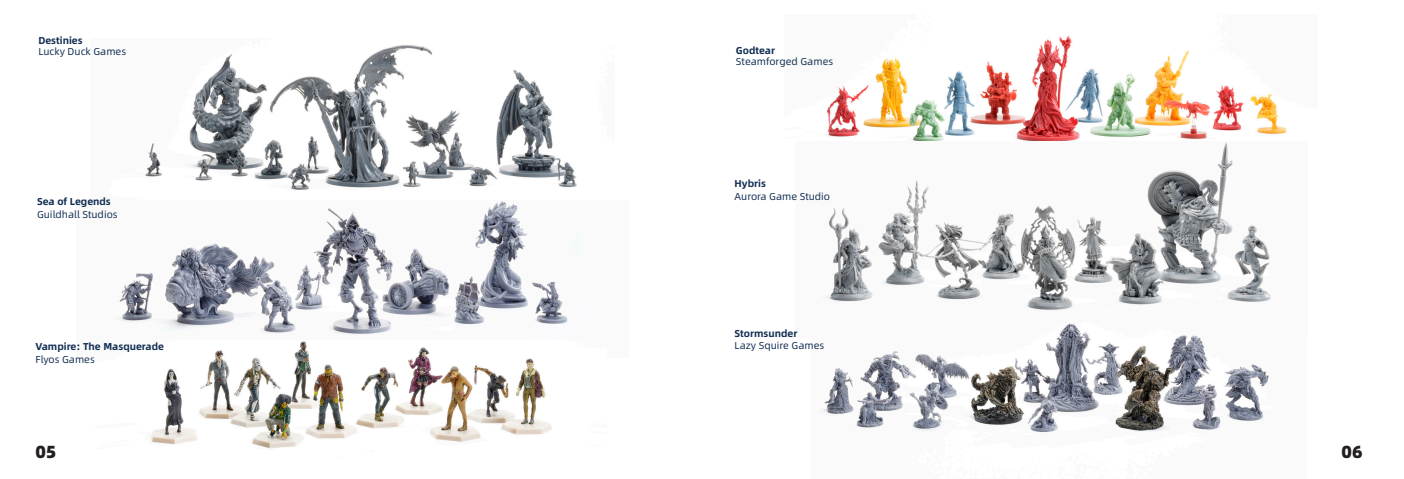
<style>
.page{position:relative;width:1404px;height:479px;background:#fff}
.page>*{position:absolute;margin:0;border:0;box-sizing:border-box;transform-origin:0 0}
.t1{font:17.5px "Alibaba Pu Hui Ti H";color:#231f20}
.t2{font:10px "Alibaba Pu Hui Ti R";color:#112e52}
.t3{font:10px "Alibaba Pu Hui Ti B";color:#112e52}
</style>
<div class="page">
<img style="left:826px;top:36px;width:461px;height:105px">
<img style="left:145px;top:45px;width:432px;height:145px">
<img style="left:77px;top:201px;width:504px;height:134px">
<img style="left:151px;top:341px;width:401px;height:108px">
<img style="left:826px;top:142px;width:445px;height:169px">
<img style="left:823px;top:323px;width:446px;height:110px">
<p class="t3" style="left:38px;top:33px;width:46px">Destinies</p>
<p class="t2" style="left:38px;top:44px;width:89px">Lucky Duck Games</p>
<p class="t3" style="left:37px;top:193px;width:75px">Sea of Legends</p>
<p class="t2" style="left:37px;top:206px;width:82px">Guildhall Studios</p>
<p class="t3" style="left:35px;top:338px;width:130px">Vampire: The Masquerade</p>
<p class="t2" style="left:35px;top:351px;width:61px">Flyos Games</p>
<p class="t1" style="left:35px;top:437px;width:23px">05</p>
<p class="t3" style="left:736px;top:42px;width:41px">Godtear</p>
<p class="t2" style="left:736px;top:54px;width:99px">Steamforged Games</p>
<p class="t3" style="left:734px;top:176px;width:33px">Hybris</p>
<p class="t2" style="left:734px;top:188px;width:97px">Aurora Game Studio</p>
<p class="t3" style="left:734px;top:325px;width:64px">Stormsunder</p>
<p class="t2" style="left:734px;top:338px;width:91px">Lazy Squire Games</p>
<p class="t1" style="left:1341px;top:437px;width:23px">06</p>
</div>
